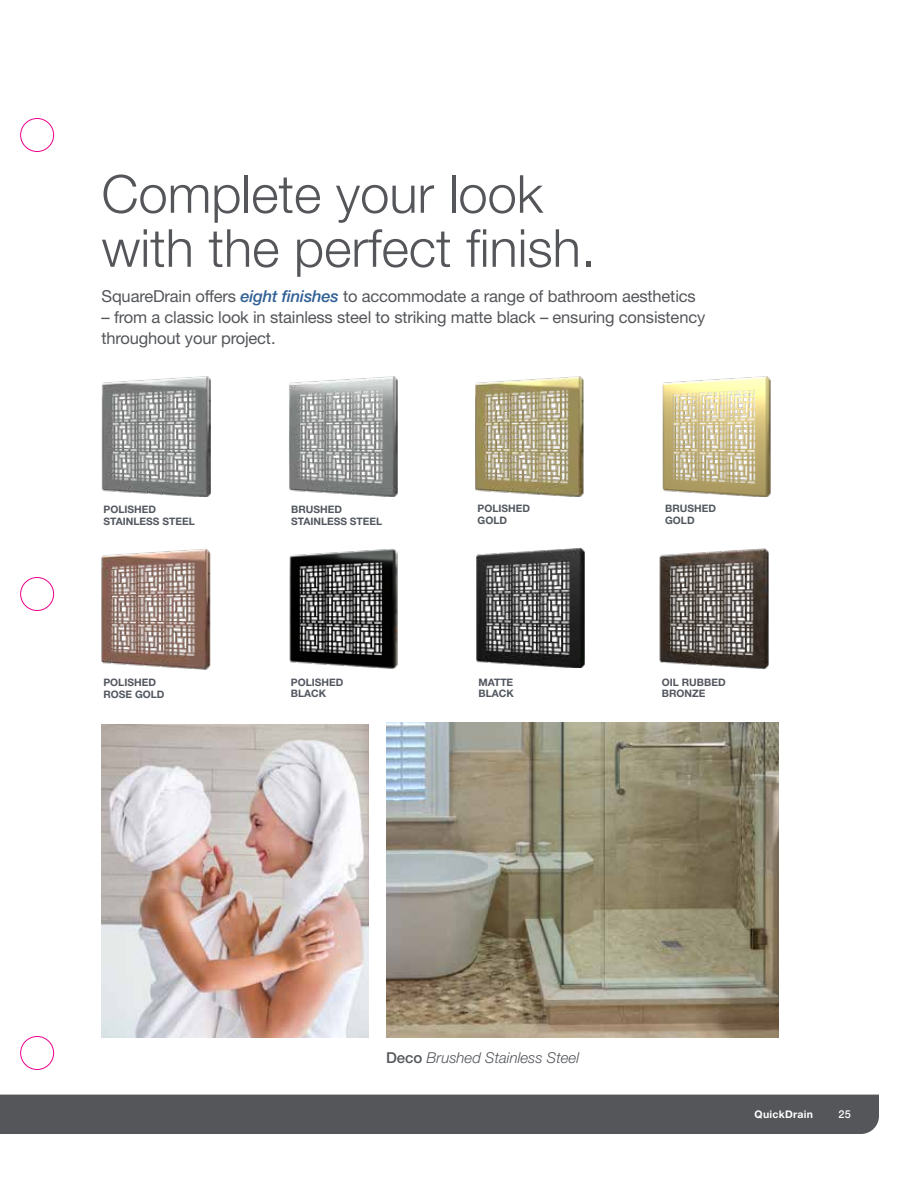
<style>
.page{position:relative;width:918px;height:1188px;background:#fff}
.page>*{position:absolute;margin:0;border:0;box-sizing:border-box;transform-origin:0 0}
.t1{font:300 52.5px/54px "Helvetica Neue LT Std";color:#54565a}
.t2{font:16.5px/21px "Helvetica Neue LT Std";letter-spacing:-.01em;color:#54565a}
.t3{font:italic 300 15px "Helvetica Neue LT Std";color:#54565a}
.t4{font:500 10.95px "Helvetica Neue LT Std";color:#fff}
.t5{font:700 10.5px "Helvetica Neue LT Std";letter-spacing:.03em;color:#fff}
.t6{font:700 10.35px/11.2px "Helvetica Neue LT Std";color:#535860}
.s1{font-weight:500;font-style:italic;color:#316094}
.s2{font-weight:500;font-style:normal}
</style>
<div class="page">
<div style="left:0;top:1095px;width:879px;height:39px;background:#54565a"></div>
<img style="left:386px;top:722px;width:393px;height:316px">
<img style="left:102px;top:725px;width:267px;height:313px">
<img style="left:102px;top:376px;width:109px;height:121px">
<img style="left:663px;top:376px;width:108px;height:120px">
<img style="left:475px;top:376px;width:109px;height:121px">
<img style="left:289px;top:376px;width:108px;height:121px">
<img style="left:476px;top:548px;width:109px;height:120px">
<img style="left:289px;top:548px;width:109px;height:121px">
<img style="left:659px;top:548px;width:110px;height:121px">
<img style="left:102px;top:548px;width:108px;height:122px">
<div style="left:20px;top:118px;width:34px;height:34px;border:1px solid #ec008c;border-radius:50%"></div>
<div style="left:20px;top:577px;width:34px;height:34px;border:1px solid #ec008c;border-radius:50%"></div>
<div style="left:20px;top:1036px;width:34px;height:34px;border:1px solid #ec008c;border-radius:50%"></div>
<h1 class="t1" style="left:102px;top:166px;width:495px">Complete your look with the perfect finish.</h1>
<p class="t2" style="left:102px;top:286px;width:596px">SquareDrain offers <span class="s1">eight finishes</span> to accommodate a range of bathroom aesthetics</p>
<p class="t2" style="left:102px;top:307px;width:605px">– from a classic look in stainless steel to striking matte black – ensuring consistency throughout your project.</p>
<p class="t6" style="left:104px;top:504px;width:93px">POLISHED<br>STAINLESS STEEL</p>
<p class="t6" style="left:478px;top:503px;width:54px">POLISHED<br>GOLD</p>
<p class="t6" style="left:665px;top:503px;width:52px">BRUSHED<br>GOLD</p>
<p class="t6" style="left:291px;top:504px;width:93px">BRUSHED<br>STAINLESS STEEL</p>
<p class="t6" style="left:103px;top:677px;width:63px">POLISHED<br>ROSE GOLD</p>
<p class="t6" style="left:291px;top:676px;width:54px">POLISHED<br>BLACK</p>
<p class="t6" style="left:479px;top:676px;width:37px">MATTE<br>BLACK</p>
<p class="t6" style="left:662px;top:676px;width:65px">OIL RUBBED<br>BRONZE</p>
<p class="t3" style="left:386px;top:1049px;width:195px"><span class="s2">Deco</span> Brushed Stainless Steel</p>
<p class="t5" style="left:755px;top:1108px;width:60px">QuickDrain</p>
<p class="t4" style="left:838px;top:1108px;width:14px">25</p>
</div>
